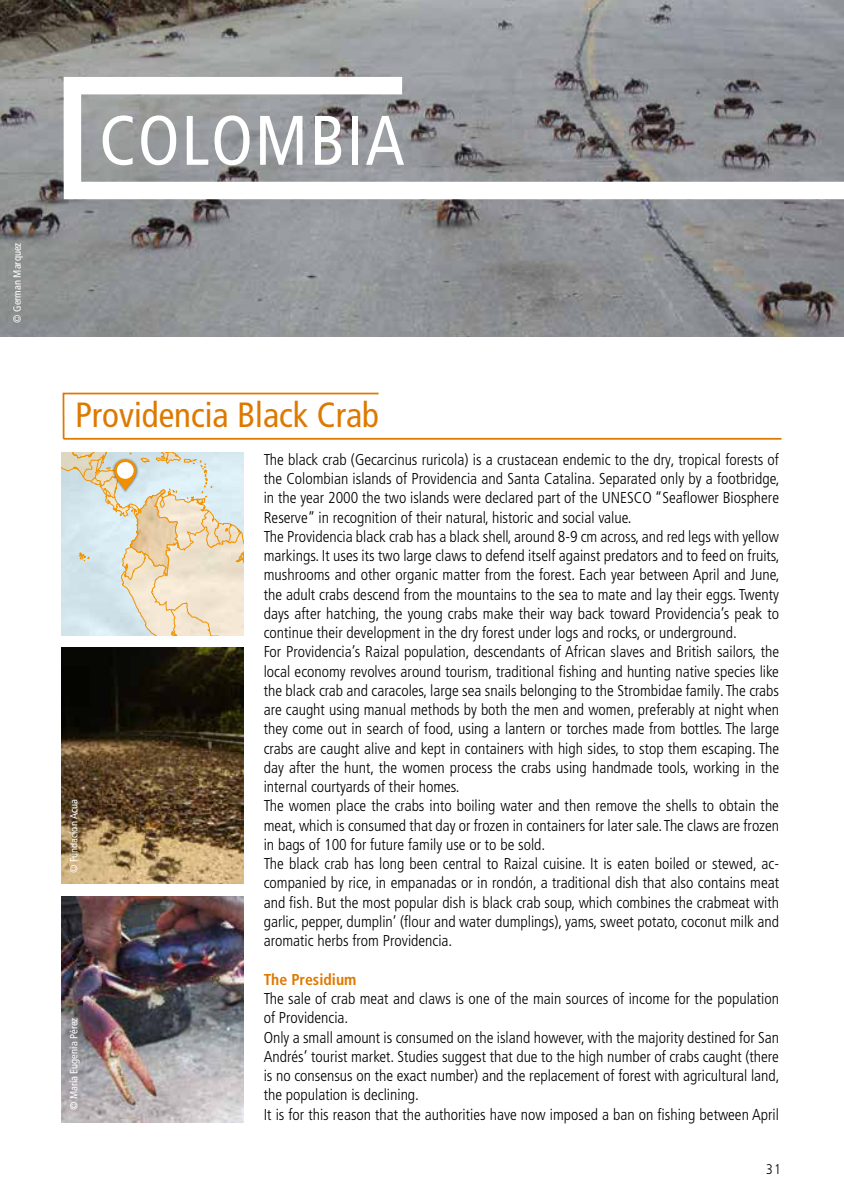
<style>
.page{position:relative;width:844px;height:1191px;background:#fff}
.page>*{position:absolute;margin:0;border:0;box-sizing:border-box;transform-origin:0 0}
.t1{font:condensed 70px "Frutiger";letter-spacing:.03em;color:#fff}
.t2{font:condensed 35px "Frutiger";color:#de7900}
.t3{font:300 condensed 15.75px/19.2px "Frutiger LT Pro";color:#000}
.t4{font:700 condensed 15.75px "Frutiger LT Pro";color:#de7900}
.t5{font:300 condensed 14px "Frutiger";color:#000}
.t6{font:condensed 10.5px "Frutiger";color:#fff}
</style>
<div class="page">
<img style="left:61px;top:896px;width:183px;height:226px">
<img style="left:61px;top:648px;width:183px;height:235px">
<img style="left:0;top:0;width:843px;height:336px">
<svg style="left:55px;top:68px;width:788px;height:140px"></svg>
<svg style="left:62px;top:392px;width:318px;height:47px"></svg>
<hr style="left:63px;top:438px;width:718px;height:2px;background:#de7900">
<svg style="left:61px;top:452px;width:183px;height:183px"></svg>
<div style="left:112px;top:457px;width:26px;height:37px;background:#000;opacity:.5"></div>
<svg style="left:114px;top:459px;width:22px;height:33px"></svg>
<div style="left:117px;top:462px;width:17px;height:17px;background:#fff;border-radius:50%"></div>
<p class="t6" style="left:11px;top:323px;width:82px;rotate:-90deg">© German Marquez</p>
<h1 class="t1" style="left:99px;top:100px;width:306px">COLOMBIA</h1>
<h2 class="t2" style="left:75px;top:394px;width:305px">Providencia Black Crab</h2>
<p class="t3" style="left:264px;top:450px;width:517px">The black crab (Gecarcinus ruricola) is a crustacean endemic to the dry, tropical forests of the Colombian islands of Providencia and Santa Catalina. Separated only by a footbridge, in the year 2000 the two islands were declared part of the UNESCO “Seaflower Biosphere Reserve” in recognition of their natural, historic and social value.<br>The Providencia black crab has a black shell, around 8-9 cm across, and red legs with yellow markings. It uses its two large claws to defend itself against predators and to feed on fruits, mushrooms and other organic matter from the forest. Each year between April and June, the adult crabs descend from the mountains to the sea to mate and lay their eggs. Twenty days after hatching, the young crabs make their way back toward Providencia’s peak to continue their development in the dry forest under logs and rocks, or underground.<br>For Providencia’s Raizal population, descendants of African slaves and British sailors, the local economy revolves around tourism, traditional fishing and hunting native species like the black crab and caracoles, large sea snails belonging to the Strombidae family. The crabs are caught using manual methods by both the men and women, preferably at night when they come out in search of food, using a lantern or torches made from bottles. The large crabs are caught alive and kept in containers with high sides, to stop them escaping. The day after the hunt, the women process the crabs using handmade tools, working in the internal courtyards of their homes.<br>The women place the crabs into boiling water and then remove the shells to obtain the meat, which is consumed that day or frozen in containers for later sale. The claws are frozen in bags of 100 for future family use or to be sold.<br>The black crab has long been central to Raizal cuisine. It is eaten boiled or stewed, ac&shy;companied by rice, in empanadas or in rondón, a traditional dish that also contains meat and fish. But the most popular dish is black crab soup, which combines the crabmeat with garlic, pepper, dumplin’ (flour and water dumplings), yams, sweet potato, coconut milk and aromatic herbs from Providencia.</p>
<p class="t4" style="left:264px;top:970px;width:94px">The Presidium</p>
<p class="t3" style="left:264px;top:989px;width:517px">The sale of crab meat and claws is one of the main sources of income for the population of Providencia.<br>Only a small amount is consumed on the island however, with the majority destined for San Andrés’ tourist market. Studies suggest that due to the high number of crabs caught (there is no consensus on the exact number) and the replacement of forest with agricultural land, the population is declining.<br>It is for this reason that the authorities have now imposed a ban on fishing between April</p>
<p class="t6" style="left:68px;top:873px;width:75px;rotate:-90deg">© Fundacion Acua</p>
<p class="t6" style="left:68px;top:1110px;width:94px;rotate:-90deg">© María Eugenia Pérez</p>
<p class="t5" style="left:765px;top:1161px;width:16px">31</p>
</div>
